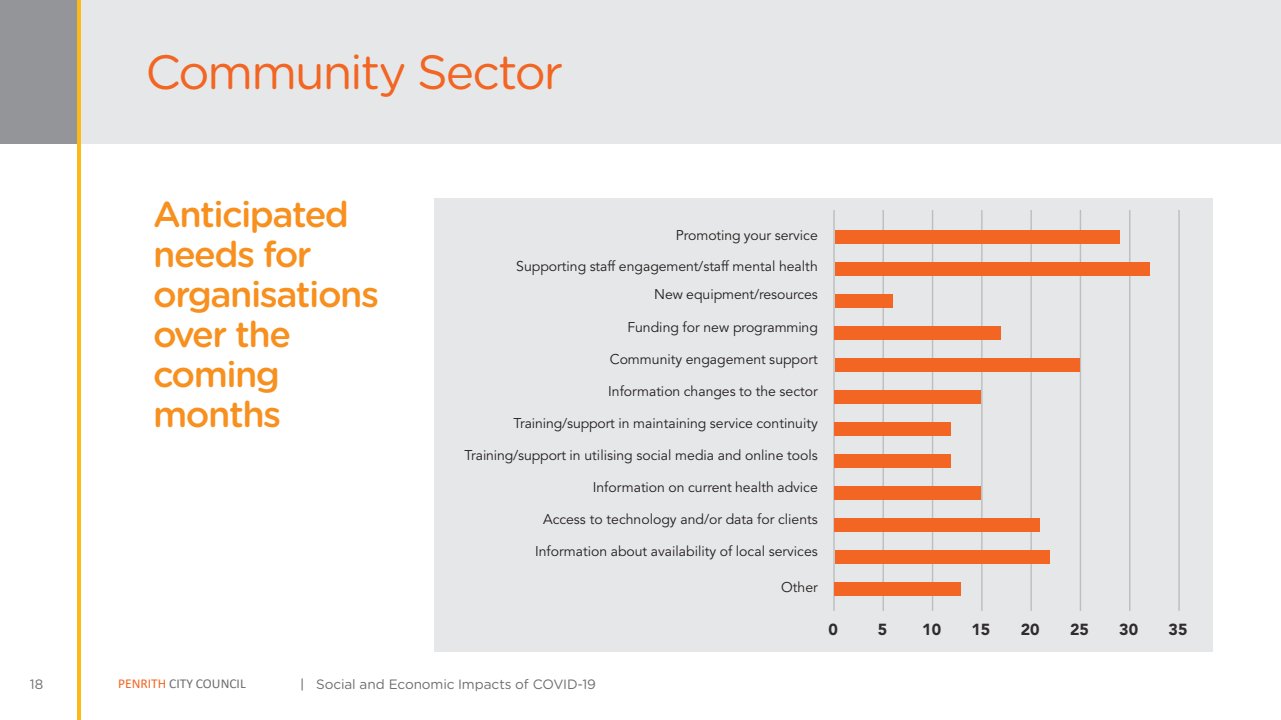
<style>
.page{position:relative;width:1281px;height:720px;background:#fff}
.page>*{position:absolute;margin:0;border:0;box-sizing:border-box;transform-origin:0 0}
.t1{font:48px "Gotham Rounded";letter-spacing:-.04em;color:#f26522}
.t2{font:500 36px/40px "Gotham Rounded";letter-spacing:-.04em;color:#f7901e}
.t3{font:900 16px "Avenir LT Std";color:#2f2c2d}
.t4{font:14px "Avenir LT Std";color:#231f20}
.t5{font:13.6px "Gotham Rounded";letter-spacing:-.01em;color:#6d6e71}
.t6{font:13.6px "Calibri";color:#6d6e71}
.s1{color:#f26522}
.s2{font-family:"Calibri"}
</style>
<div class="page">
<div style="left:434px;top:198px;width:778px;height:454px;background:#e6e7e8"></div>
<div style="left:78px;top:0;width:1202px;height:144px;background:#e6e7e8"></div>
<div style="left:0;top:0;width:78px;height:144px;background:#939598"></div>
<hr style="left:78px;top:0;width:3px;height:720px;background:#fdb916">
<hr style="left:833px;top:210px;width:1px;height:401px;background:#bcbec0">
<svg style="left:882px;top:596px;width:1px;height:15px"></svg>
<svg style="left:882px;top:564px;width:1px;height:18px"></svg>
<svg style="left:882px;top:532px;width:1px;height:18px"></svg>
<svg style="left:882px;top:500px;width:1px;height:18px"></svg>
<svg style="left:882px;top:468px;width:1px;height:18px"></svg>
<svg style="left:882px;top:436px;width:1px;height:18px"></svg>
<svg style="left:882px;top:404px;width:1px;height:18px"></svg>
<svg style="left:882px;top:372px;width:1px;height:18px"></svg>
<svg style="left:882px;top:340px;width:1px;height:18px"></svg>
<svg style="left:882px;top:308px;width:1px;height:18px"></svg>
<svg style="left:882px;top:276px;width:1px;height:18px"></svg>
<svg style="left:882px;top:244px;width:1px;height:18px"></svg>
<svg style="left:882px;top:210px;width:1px;height:20px"></svg>
<svg style="left:932px;top:596px;width:1px;height:15px"></svg>
<svg style="left:932px;top:564px;width:1px;height:18px"></svg>
<svg style="left:932px;top:532px;width:1px;height:18px"></svg>
<svg style="left:932px;top:500px;width:1px;height:18px"></svg>
<svg style="left:932px;top:468px;width:1px;height:18px"></svg>
<svg style="left:932px;top:436px;width:1px;height:18px"></svg>
<svg style="left:932px;top:404px;width:1px;height:18px"></svg>
<svg style="left:932px;top:372px;width:1px;height:18px"></svg>
<svg style="left:932px;top:340px;width:1px;height:18px"></svg>
<hr style="left:931px;top:276px;width:2px;height:50px;background:#bcbec0">
<svg style="left:932px;top:244px;width:1px;height:18px"></svg>
<hr style="left:931px;top:210px;width:2px;height:20px;background:#bcbec0">
<hr style="left:980px;top:564px;width:2px;height:47px;background:#bcbec0">
<svg style="left:981px;top:532px;width:1px;height:18px"></svg>
<hr style="left:980px;top:372px;width:2px;height:146px;background:#bcbec0">
<svg style="left:981px;top:340px;width:1px;height:18px"></svg>
<hr style="left:980px;top:276px;width:2px;height:50px;background:#bcbec0">
<svg style="left:981px;top:244px;width:1px;height:18px"></svg>
<hr style="left:980px;top:210px;width:2px;height:20px;background:#bcbec0">
<hr style="left:1030px;top:564px;width:1px;height:47px;background:#bcbec0">
<svg style="left:1030px;top:532px;width:1px;height:18px"></svg>
<hr style="left:1030px;top:372px;width:1px;height:146px;background:#bcbec0">
<hr style="left:1030px;top:276px;width:1px;height:82px;background:#bcbec0">
<svg style="left:1030px;top:244px;width:1px;height:18px"></svg>
<svg style="left:1030px;top:210px;width:1px;height:20px"></svg>
<hr style="left:1079px;top:276px;width:1px;height:335px;background:#bcbec0">
<svg style="left:1079px;top:244px;width:1px;height:18px"></svg>
<svg style="left:1079px;top:210px;width:1px;height:20px"></svg>
<hr style="left:1128px;top:276px;width:2px;height:335px;background:#bcbec0">
<hr style="left:1128px;top:210px;width:2px;height:52px;background:#bcbec0">
<hr style="left:1177px;top:210px;width:2px;height:401px;background:#bcbec0">
<div style="left:834px;top:294px;width:58px;height:14px;background:#f26522"></div>
<div style="left:834px;top:454px;width:116px;height:14px;background:#f26522"></div>
<div style="left:834px;top:422px;width:116px;height:14px;background:#f26522"></div>
<div style="left:834px;top:582px;width:126px;height:14px;background:#f26522"></div>
<div style="left:834px;top:486px;width:146px;height:14px;background:#f26522"></div>
<div style="left:834px;top:390px;width:146px;height:14px;background:#f26522"></div>
<div style="left:834px;top:326px;width:166px;height:14px;background:#f26522"></div>
<div style="left:834px;top:518px;width:205px;height:14px;background:#f26522"></div>
<div style="left:834px;top:550px;width:215px;height:14px;background:#f26522"></div>
<div style="left:834px;top:358px;width:245px;height:14px;background:#f26522"></div>
<div style="left:834px;top:230px;width:284px;height:14px;background:#f26522"></div>
<div style="left:834px;top:262px;width:315px;height:14px;background:#f26522"></div>
<h2 class="t1" style="left:145px;top:39px;width:419px">Community Sector</h2>
<p class="t2" style="left:153px;top:192px;width:227px">Anticipated needs for organisations over the coming months</p>
<p class="t4" style="left:675px;top:227px;width:143px">Promoting your service</p>
<p class="t4" style="left:516px;top:258px;width:303px">Supporting staff engagement/staff mental health</p>
<p class="t4" style="left:654px;top:286px;width:165px">New equipment/resources</p>
<p class="t4" style="left:627px;top:318px;width:192px">Funding for new programming</p>
<p class="t4" style="left:609px;top:351px;width:209px">Community engagement support</p>
<p class="t4" style="left:608px;top:383px;width:211px">Information changes to the sector</p>
<p class="t4" style="left:513px;top:415px;width:306px">Training/support in maintaining service continuity</p>
<p class="t4" style="left:464px;top:447px;width:354px">Training/support in utilising social media and online tools</p>
<p class="t4" style="left:592px;top:479px;width:226px">Information on current health advice</p>
<p class="t4" style="left:543px;top:511px;width:276px">Access to technology and/or data for clients</p>
<p class="t4" style="left:535px;top:543px;width:284px">Information about availability of local services</p>
<p class="t4" style="left:781px;top:579px;width:38px">Other</p>
<p class="t3" style="left:828px;top:620px;width:11px">0</p>
<p class="t3" style="left:877px;top:620px;width:11px">5</p>
<p class="t3" style="left:922px;top:620px;width:20px">10</p>
<p class="t3" style="left:971px;top:620px;width:20px">15</p>
<p class="t3" style="left:1020px;top:620px;width:20px">20</p>
<p class="t3" style="left:1069px;top:620px;width:20px">25</p>
<p class="t3" style="left:1118px;top:620px;width:20px">30</p>
<p class="t3" style="left:1168px;top:620px;width:20px">35</p>
<p class="t5" style="left:30px;top:674px;width:15px">18</p>
<p class="t6" style="left:118px;top:674px;width:129px"><span class="s1">PENRITH</span> CITY COUNCIL</p>
<p class="t5" style="left:299px;top:674px;width:298px"><span class="s2">|</span> Social and Economic Impacts of COVID-19</p>
</div>
